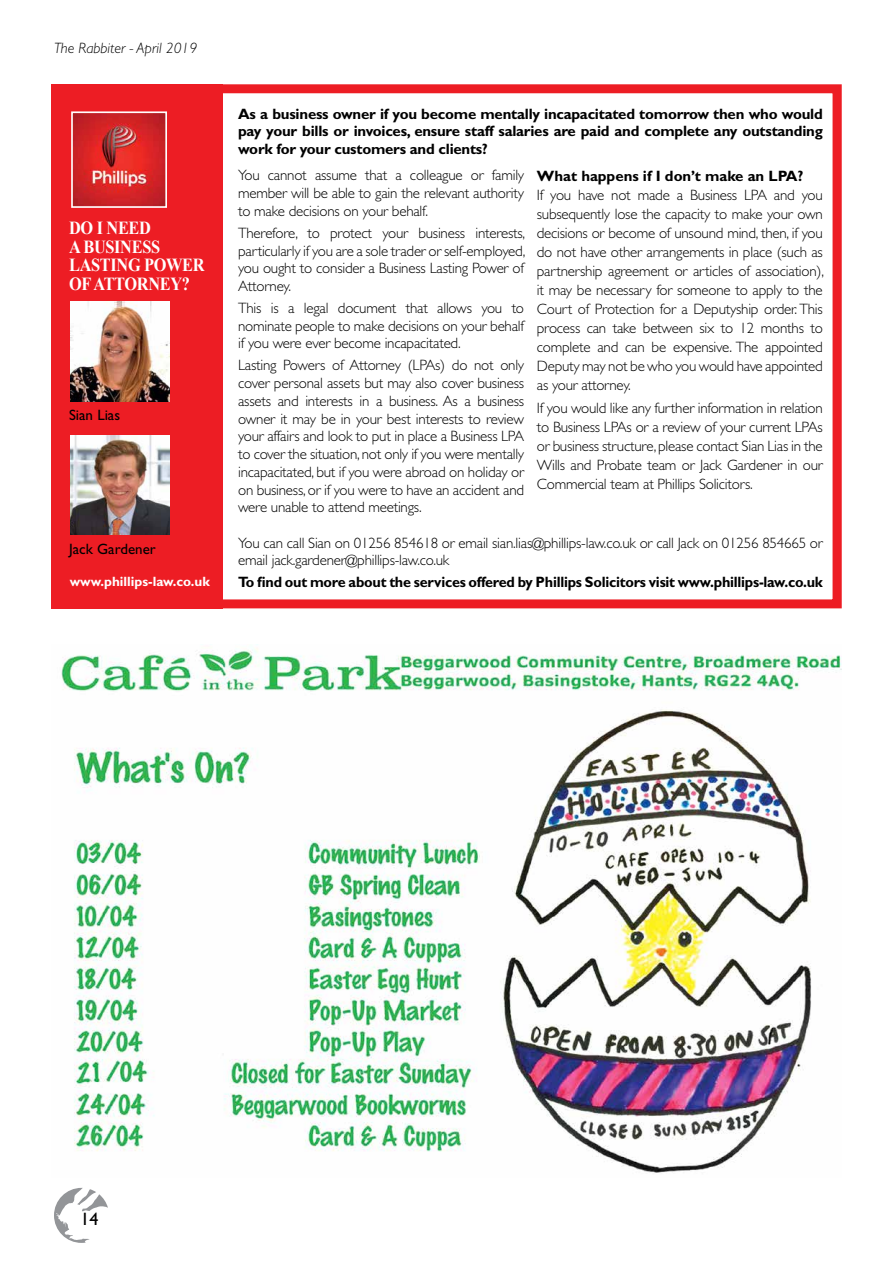
<style>
.page{position:relative;width:893px;height:1263px;background:#fff}
.page>*{position:absolute;margin:0;border:0;box-sizing:border-box;transform-origin:0 0}
.t1{font:700 18.3px/18.3px "Times New Roman";letter-spacing:-.02em;color:#fff;scale:.89 1}
.t2{font:18px "Gill Sans";color:#000}
.t3{font:300 15px/17.7px "Gill Sans";letter-spacing:-.015em;color:#000;text-align:justify}
.t4{font:700 15px/17.7px "Gill Sans";letter-spacing:-.015em;color:#000;text-align:justify}
.t5{font:700 15px "Gill Sans";letter-spacing:-.015em;color:#000;scale:.96 1}
.t6{font:italic 300 15px "Gill Sans";color:#000}
.t7{font:15px "Gill Sans";color:#000}
.t8{font:700 13.5px "Gill Sans";color:#fff}
</style>
<div class="page">
<svg style="left:54px;top:1188px;width:54px;height:55px"></svg>
<svg style="left:223px;top:84px;width:619px;height:524px"></svg>
<div style="left:51px;top:84px;width:172px;height:524px;background:#ed1d24"></div>
<img style="left:74px;top:114px;width:90px;height:91px">
<div style="left:71px;top:111px;width:96px;height:97px;border:2px solid #fff"></div>
<img style="left:70px;top:436px;width:99px;height:99px">
<img style="left:70px;top:302px;width:99px;height:99px">
<img style="left:61px;top:644px;width:781px;height:529px">
<p class="t6" style="left:54px;top:40px;width:145px">The Rabbiter - April 2019</p>
<p class="t1" style="left:69px;top:219px;width:154px">DO I NEED<br>A BUSINESS<br>LASTING POWER<br>OF ATTORNEY?</p>
<p class="t7" style="left:69px;top:406px;width:53px">Sian Lias</p>
<p class="t7" style="left:69px;top:540px;width:88px">Jack Gardener</p>
<p class="t8" style="left:70px;top:574px;width:142px">www.phillips-law.co.uk</p>
<p class="t4" style="left:238px;top:105px;width:586px">As a business owner if you become mentally incapacitated tomorrow then who would pay your bills or invoices, ensure staff salaries are paid and complete any outstanding work for your customers and clients?</p>
<p class="t3" style="left:238px;top:167px;width:287px">You cannot assume that a colleague or family member will be able to gain the relevant authority to make decisions on your behalf.</p>
<p class="t3" style="left:238px;top:224px;width:289px">Therefore, to protect your business interests, particularly if you are a sole trader or self-employed, you ought to consider a Business Lasting Power of Attorney.</p>
<p class="t3" style="left:238px;top:299px;width:287px">This is a legal document that allows you to nominate people to make decisions on your behalf if you were ever become incapacitated.</p>
<p class="t3" style="left:238px;top:357px;width:287px">Lasting Powers of Attorney (LPAs) do not only cover personal assets but may also cover business assets and interests in a business. As a business owner it may be in your best interests to review your affairs and look to put in place a Business LPA to cover the situation, not only if you were mentally incapacitated, but if you were abroad on holiday or on business, or if you were to have an accident and were unable to attend meetings.</p>
<p class="t4" style="left:537px;top:167px;width:268px">What happens if I don’t make an LPA?</p>
<p class="t3" style="left:537px;top:186px;width:289px;line-height:19px">If you have not made a Business LPA and you subsequently lose the capacity to make your own decisions or become of unsound mind, then, if you do not have other arrangements in place (such as partnership agreement or articles of association), it may be necessary for someone to apply to the Court of Protection for a Deputyship order. This process can take between six to 12 months to complete and can be expensive. The appointed Deputy may not be who you would have appointed as your attorney.</p>
<p class="t3" style="left:537px;top:399px;width:287px;line-height:19px">If you would like any further information in relation to Business LPAs or a review of your current LPAs or business structure, please contact Sian Lias in the Wills and Probate team or Jack Gardener in our Commercial team at Phillips Solicitors.</p>
<p class="t3" style="left:238px;top:535px;width:586px;line-height:17.2px">You can call Sian on 01256 854618 or email sian.lias@phillips-law.co.uk or call Jack on 01256 854665 or email jack.gardener@phillips-law.co.uk</p>
<p class="t5" style="left:238px;top:573px;width:610px">To find out more about the services offered by Phillips Solicitors visit www.phillips-law.co.uk</p>
<p class="t2" style="left:80px;top:1209px;width:19px">14</p>
</div>
